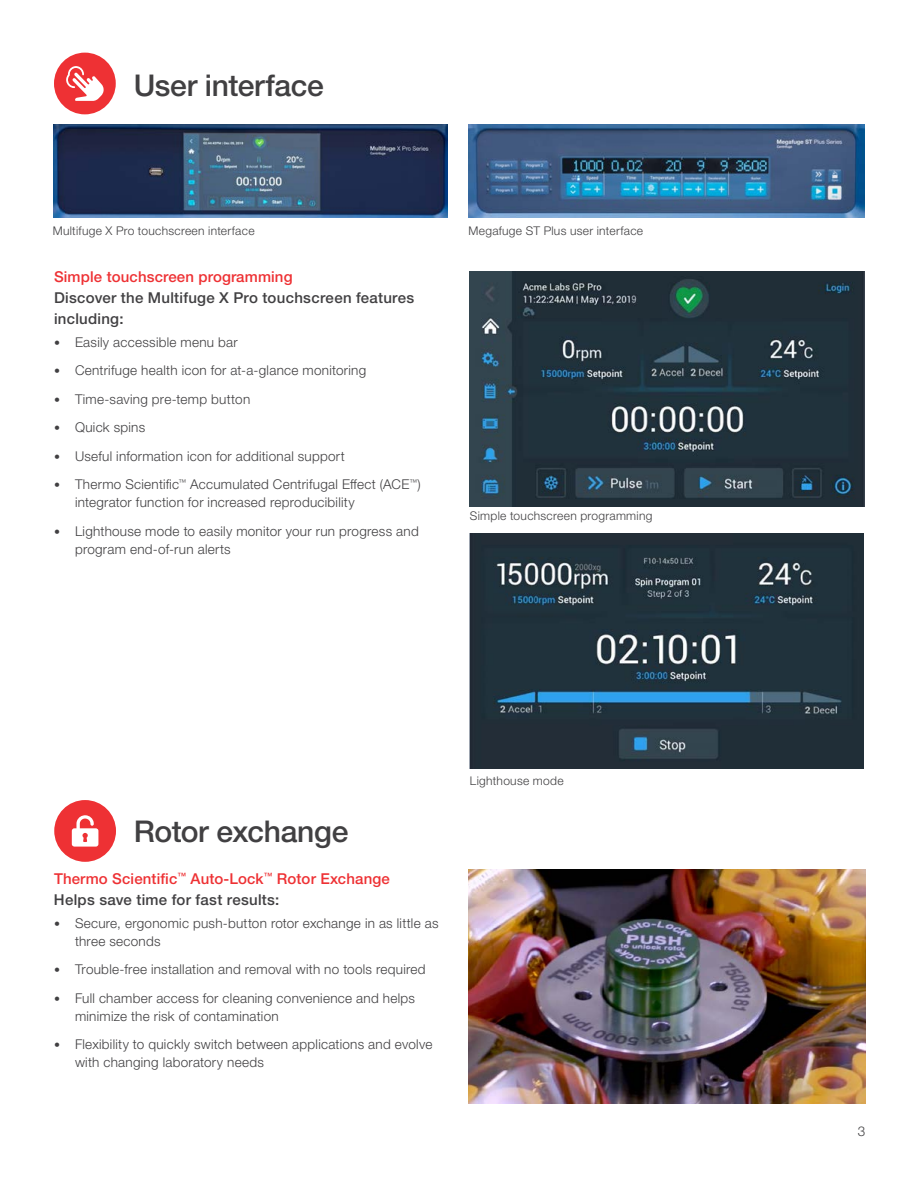
<style>
.page{position:relative;width:918px;height:1188px;background:#fff}
.page>*{position:absolute;margin:0;border:0;box-sizing:border-box;transform-origin:0 0}
.t1{font:500 30px "Helvetica Neue LTW1 G";letter-spacing:-.01em;color:#414042}
.t2{font:500 15px/21px "Helvetica Neue LTW1 G";letter-spacing:.01em;color:#ee3134}
.t3{font:500 15px/21px "Helvetica Neue LTW1 G";letter-spacing:.02em;color:#414042}
.t4{font:300 13.5px/18px "Helvetica Neue LTW1 G";letter-spacing:.02em;color:#414042}
.t5{font:300 12px "Helvetica Neue LTW1 G";letter-spacing:.025em;color:#414042}
.s1{font-size:12px}
.s2{color:#414042}
</style>
<div class="page">
<img style="left:468px;top:870px;width:397px;height:234px">
<div style="left:54px;top:53px;width:62px;height:61px;background:#ee3134;border-radius:50%"></div>
<svg style="left:66px;top:66px;width:38px;height:35px"></svg>
<div style="left:54px;top:800px;width:62px;height:62px;background:#ee3134;border-radius:50%"></div>
<svg style="left:72px;top:815px;width:26px;height:32px"></svg>
<img style="left:53px;top:124px;width:394px;height:93px">
<img style="left:468px;top:124px;width:396px;height:93px">
<img style="left:470px;top:271px;width:394px;height:235px">
<img style="left:470px;top:534px;width:394px;height:235px">
<h1 class="t1" style="left:134px;top:67px;width:192px">User interface</h1>
<p class="t5" style="left:53px;top:224px;width:203px">Multifuge X Pro touchscreen interface</p>
<p class="t2" style="left:54px;top:266px;width:240px">Simple touchscreen programming</p>
<p class="t3" style="left:54px;top:287px;width:362px">Discover the Multifuge X Pro touchscreen features including:</p>
<p class="t4" style="left:54px;top:333px;width:185px"><span class="s1">•</span> Easily accessible menu bar</p>
<p class="t4" style="left:54px;top:361px;width:314px"><span class="s1">•</span> Centrifuge health icon for at-a-glance monitoring</p>
<p class="t4" style="left:54px;top:390px;width:198px"><span class="s1">•</span> Time-saving pre-temp button</p>
<p class="t4" style="left:54px;top:418px;width:93px"><span class="s1">•</span> Quick spins</p>
<p class="t4" style="left:54px;top:447px;width:292px"><span class="s1">•</span> Useful information icon for additional support</p>
<p class="t4" style="left:75px;top:475px;width:347px;text-indent:-21px"><span class="s1">•</span> Thermo Scientific<sup>™</sup> Accumulated Centrifugal Effect (ACE<sup>™</sup>) integrator function for increased reproducibility</p>
<p class="t4" style="left:75px;top:522px;width:345px;text-indent:-21px"><span class="s1">•</span> Lighthouse mode to easily monitor your run progress and program end-of-run alerts</p>
<p class="t5" style="left:468px;top:224px;width:176px">Megafuge ST Plus user interface</p>
<p class="t5" style="left:470px;top:508px;width:184px">Simple touchscreen programming</p>
<h1 class="t1" style="left:134px;top:813px;width:216px">Rotor exchange</h1>
<p class="t2" style="left:54px;top:869px;width:337px">Thermo Scientific<sup>™</sup> Auto-Lock<sup>™</sup> Rotor Exchange<br><span class="s2">Helps save time for fast results:</span></p>
<p class="t4" style="left:75px;top:914px;width:365px;text-indent:-21px"><span class="s1">•</span> Secure, ergonomic push-button rotor exchange in as little as three seconds</p>
<p class="t4" style="left:54px;top:961px;width:373px"><span class="s1">•</span> Trouble-free installation and removal with no tools required</p>
<p class="t4" style="left:75px;top:989px;width:342px;text-indent:-21px"><span class="s1">•</span> Full chamber access for cleaning convenience and helps minimize the risk of contamination</p>
<p class="t4" style="left:75px;top:1036px;width:359px;text-indent:-21px"><span class="s1">•</span> Flexibility to quickly switch between applications and evolve with changing laboratory needs</p>
<p class="t5" style="left:470px;top:773px;width:95px">Lighthouse mode</p>
<p class="t4" style="left:858px;top:1122px;width:9px">3</p>
</div>
